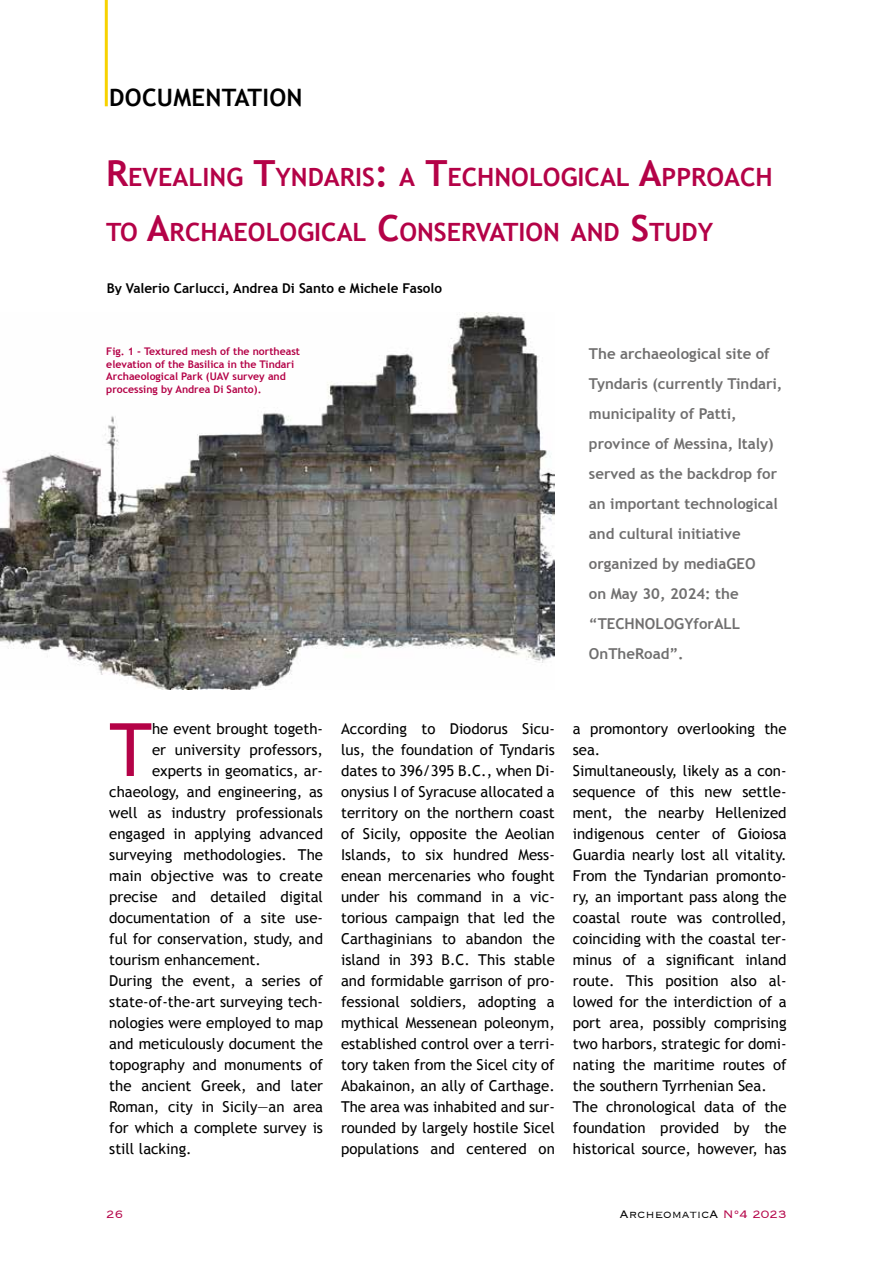
<style>
.page{position:relative;width:893px;height:1263px;background:#fff}
.page>*{position:absolute;margin:0;border:0;box-sizing:border-box;transform-origin:0 0}
.t1{font:73.65px "Trebuchet MS";color:#b40247}
.t2{font:700 25.2px "Trebuchet MS";color:#b40247}
.t3{font:700 24px "Trebuchet MS";letter-spacing:.01em;color:#000}
.t4{font:15px/21px "Trebuchet MS";color:#000;text-align:justify}
.t5{font:700 15px/30px "Trebuchet MS";color:#706f6f}
.t6{font:300 14.1px "Copperplate";color:#000}
.t7{font:300 14.1px "Copperplate";color:#b40247}
.t8{font:700 13.5px "Trebuchet MS";color:#000}
.t9{font:700 10.5px/12.6px "Trebuchet MS";color:#b40247}
.s1{font-size:36px}
.s2{color:#b40247}
</style>
<div class="page">
<hr style="left:105px;top:0;width:3px;height:106px;background:#f7d200">
<img style="left:0;top:312px;width:555px;height:378px">
<h3 class="t3" style="left:109px;top:83px;width:195px">DOCUMENTATION</h3>
<h2 class="t2" style="left:106px;top:161px;width:668px"><span class="s1">R</span>EVEALING <span class="s1">T</span>YNDARIS<span class="s1">:</span> A <span class="s1">T</span>ECHNOLOGICAL <span class="s1">A</span>PPROACH</h2>
<h2 class="t2" style="left:106px;top:216px;width:608px">TO <span class="s1">A</span>RCHAEOLOGICAL <span class="s1">C</span>ONSERVATION AND <span class="s1">S</span>TUDY</h2>
<p class="t8" style="left:107px;top:279px;width:337px">By Valerio Carlucci, Andrea Di Santo e Michele Fasolo</p>
<p class="t9" style="left:106px;top:345px;width:195px">Fig. 1 - Textured mesh of the northeast elevation of the Basilica in the Tindari Archaeological Park (UAV survey and processing by Andrea Di Santo).</p>
<p class="t5" style="left:589px;top:338px;width:195px">The archaeological site of<br>Tyndaris (currently Tindari, municipality of Patti, province of Messina, Italy) served as the backdrop for an important technological and cultural initiative organized by mediaGEO<br>on May 30, 2024: the “TECHNOLOGYforALL<br>OnTheRoad”.</p>
<h1 class="t1" style="left:109px;top:706px;width:44px">T</h1>
<p class="t4" style="left:152px;top:718px;width:173px">he event brought togeth-</p>
<p class="t4" style="left:152px;top:739px;width:173px">er university professors,</p>
<p class="t4" style="left:152px;top:760px;width:173px">experts in geomatics, ar-</p>
<p class="t4" style="left:109px;top:781px;width:215px">chaeology, and engineering, as</p>
<p class="t4" style="left:109px;top:802px;width:215px">well as industry professionals</p>
<p class="t4" style="left:109px;top:823px;width:215px">engaged in applying advanced</p>
<p class="t4" style="left:109px;top:844px;width:215px">surveying methodologies. The</p>
<p class="t4" style="left:109px;top:865px;width:215px">main objective was to create</p>
<p class="t4" style="left:109px;top:886px;width:215px">precise and detailed digital</p>
<p class="t4" style="left:109px;top:907px;width:215px">documentation of a site use-</p>
<p class="t4" style="left:109px;top:928px;width:215px">ful for conservation, study, and</p>
<p class="t4" style="left:109px;top:949px;width:153px">tourism enhancement.</p>
<p class="t4" style="left:109px;top:970px;width:215px">During the event, a series of</p>
<p class="t4" style="left:109px;top:991px;width:215px">state-of-the-art surveying tech-</p>
<p class="t4" style="left:109px;top:1012px;width:215px">nologies were employed to map</p>
<p class="t4" style="left:109px;top:1033px;width:215px">and meticulously document the</p>
<p class="t4" style="left:109px;top:1054px;width:215px">topography and monuments of</p>
<p class="t4" style="left:109px;top:1075px;width:215px">the ancient Greek, and later</p>
<p class="t4" style="left:109px;top:1096px;width:215px">Roman, city in Sicily—an area</p>
<p class="t4" style="left:109px;top:1117px;width:215px">for which a complete survey is</p>
<p class="t4" style="left:109px;top:1138px;width:84px">still lacking.</p>
<p class="t4" style="left:341px;top:718px;width:215px">According to Diodorus Sicu&shy;lus, the foundation of Tyndaris dates to 396/395 B.C., when Di&shy;onysius I of Syracuse allocated a territory on the northern coast of Sicily, opposite the Aeolian Islands, to six hundred Mess&shy;enean mercenaries who fought under his command in a vic&shy;torious campaign that led the Carthaginians to abandon the island in 393 B.C. This stable and formidable garrison of pro&shy;fessional soldiers, adopting a mythical Messenean poleonym, established control over a terri&shy;tory taken from the Sicel city of Abakainon, an ally of Carthage.<br>The area was inhabited and sur&shy;rounded by largely hostile Sicel populations and centered on</p>
<p class="t4" style="left:573px;top:718px;width:215px;text-align:left">a promontory overlooking the sea.<br>Simultaneously, likely as a con&shy;sequence of this new settle&shy;ment, the nearby Hellenized indigenous center of Gioiosa<br>Guardia nearly lost all vitality.<br>From the Tyndarian promonto&shy;ry, an important pass along the coastal route was controlled, coinciding with the coastal ter&shy;minus of a significant inland route. This position also al&shy;lowed for the interdiction of a port area, possibly comprising two harbors, strategic for domi&shy;nating the maritime routes of the southern Tyrrhenian Sea.<br>The chronological data of the foundation provided by the historical source, however, has</p>
<p class="t7" style="left:106px;top:1205px;width:19px">26</p>
<p class="t6" style="left:620px;top:1205px;width:169px">ArcheomaticA <span class="s2">N°4 2023</span></p>
</div>
